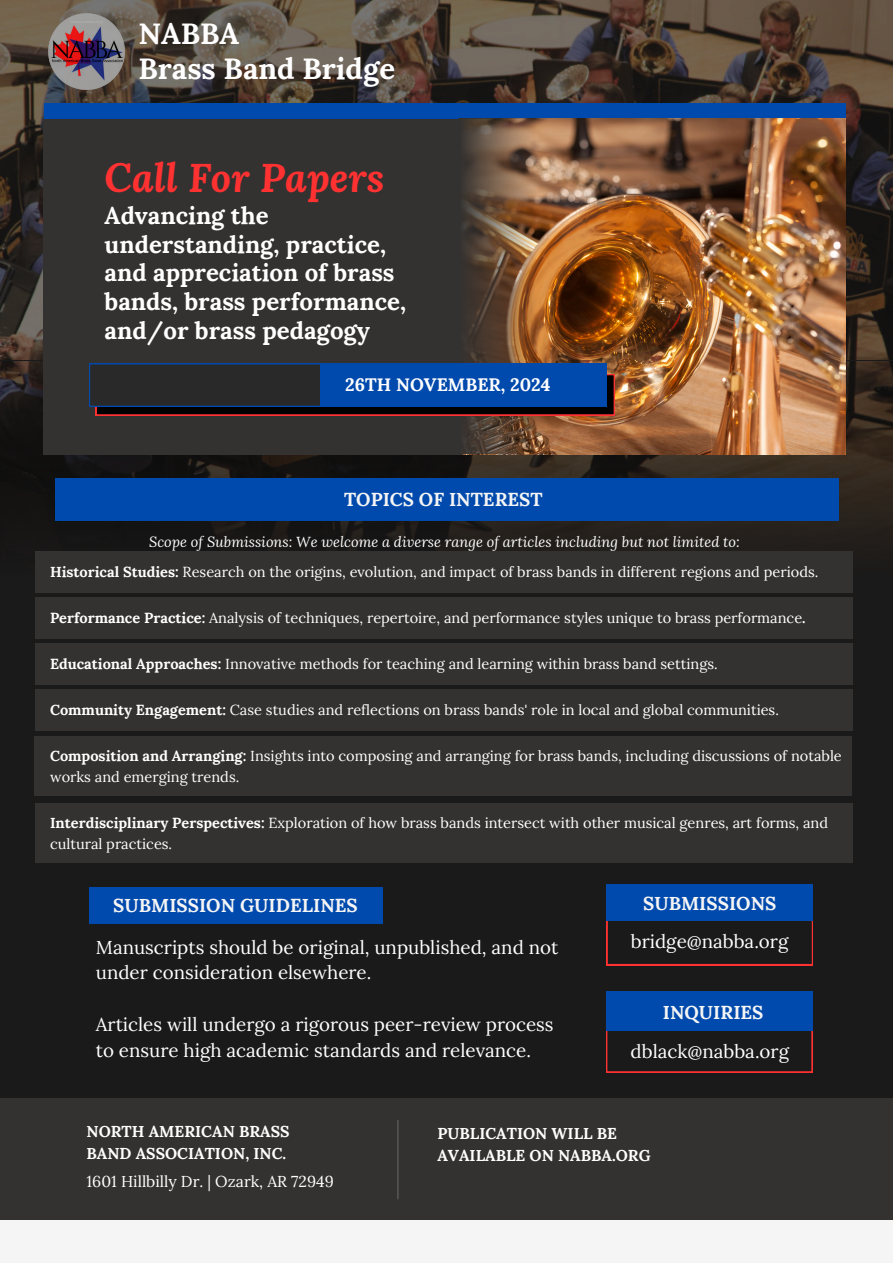
<style>
.page{position:relative;width:893px;height:1263px;background:#1b1a1a}
.page>*{position:absolute;margin:0;border:0;box-sizing:border-box;transform-origin:0 0}
.t1{font:italic 700 39.75px "Lora";color:#ff3131}
.t2{font:700 29.4px/35.1px "Lora";color:#fff}
.t3{font:700 24px/28.7px "Lora";color:#fff}
.t4{font:18.75px/25.9px "Lora";color:#fff}
.t5{font:700 18.75px "Lora";color:#f5f5f5}
.t6{font:700 18px "Lora";color:#fff}
.t7{font:700 15.75px/21.9px "Lora";color:#fff}
.t8{font:15.75px "Lora";color:#fff}
.t9{font:14.55px/20.2px "Lora";color:#fff}
.t10{font:italic 14.55px "Lora";color:#fff}
.s1{font-weight:700}
</style>
<div class="page">
<img style="left:0;top:0;width:893px;height:361px">
<svg style="left:0;top:361px;width:893px;height:215px"></svg>
<div style="left:44px;top:104px;width:801px;height:42px;background:#004aad"></div>
<div style="left:44px;top:119px;width:417px;height:336px;background:#343231"></div>
<img style="left:461px;top:119px;width:384px;height:336px">
<img style="left:459px;top:119px;width:76px;height:335px">
<svg style="left:89px;top:363px;width:525px;height:52px"></svg>
<div style="left:320px;top:363px;width:287px;height:44px;background:#004aad"></div>
<div style="left:35px;top:552px;width:817px;height:41px;background:#343231"></div>
<div style="left:0;top:1098px;width:893px;height:121px;background:#343231"></div>
<div style="left:0;top:1219px;width:893px;height:44px;background:#f5f5f5"></div>
<div style="left:55px;top:478px;width:783px;height:43px;background:#004aad"></div>
<div style="left:89px;top:887px;width:294px;height:37px;background:#004aad"></div>
<svg style="left:607px;top:921px;width:205px;height:44px"></svg>
<div style="left:606px;top:885px;width:207px;height:36px;background:#004aad"></div>
<svg style="left:606px;top:1030px;width:206px;height:42px"></svg>
<div style="left:606px;top:991px;width:206px;height:39px;background:#004aad"></div>
<hr style="left:397px;top:1120px;width:2px;height:79px;background:#575250">
<img style="left:35px;top:0;width:104px;height:104px">
<div style="left:35px;top:598px;width:817px;height:41px;background:#343231"></div>
<div style="left:35px;top:644px;width:817px;height:41px;background:#343231"></div>
<div style="left:35px;top:690px;width:817px;height:41px;background:#343231"></div>
<div style="left:35px;top:736px;width:817px;height:59px;background:#343231"></div>
<div style="left:35px;top:803px;width:817px;height:60px;background:#343231"></div>
<p class="t2" style="left:138px;top:15px;width:258px">NABBA<br>Brass Band Bridge</p>
<p class="t1" style="left:105px;top:151px;width:281px">Call For Papers</p>
<p class="t3" style="left:105px;top:201px;width:303px">Advancing the understanding, practice, and appreciation of brass bands, brass performance, and/or brass pedagogy</p>
<p class="t6" style="left:345px;top:373px;width:207px">26TH NOVEMBER, 2024</p>
<p class="t5" style="left:344px;top:487px;width:200px">TOPICS OF INTEREST</p>
<h4 class="t10" style="left:149px;top:532px;width:592px">Scope of Submissions: We welcome a diverse range of articles including but not limited to:</h4>
<h2 class="t9" style="left:50px;top:562px;width:770px"><span class="s1">Historical Studies:</span> Research on the origins, evolution, and impact of brass bands in different regions and periods.</h2>
<p class="t9" style="left:50px;top:607px;width:757px"><span class="s1">Performance Practice:</span> Analysis of techniques, repertoire, and performance styles unique to brass performance<span class="s1">.</span></p>
<p class="t9" style="left:50px;top:653px;width:669px"><span class="s1">Educational Approaches:</span> Innovative methods for teaching and learning within brass band settings.</p>
<h4 class="t9" style="left:50px;top:699px;width:730px"><span class="s1">Community Engagement:</span> Case studies and reflections on brass bands' role in local and global communities.</h4>
<h5 class="t9" style="left:50px;top:746px;width:793px"><span class="s1">Composition and Arranging:</span> Insights into composing and arranging for brass bands, including discussions of notable works and emerging trends.</h5>
<h5 class="t9" style="left:50px;top:813px;width:779px"><span class="s1">Interdisciplinary Perspectives:</span> Exploration of how brass bands intersect with other musical genres, art forms, and cultural practices.</h5>
<h1 class="t5" style="left:113px;top:893px;width:246px">SUBMISSION GUIDELINES</h1>
<h3 class="t4" style="left:96px;top:934px;width:464px">Manuscripts should be original, unpublished, and not under consideration elsewhere.</h3>
<p class="t4" style="left:96px;top:1011px;width:459px">Articles will undergo a rigorous peer-review process to ensure high academic standards and relevance.</p>
<p class="t5" style="left:643px;top:891px;width:135px">SUBMISSIONS</p>
<h4 class="t4" style="left:631px;top:928px;width:159px">bridge@nabba.org</h4>
<h4 class="t5" style="left:663px;top:1000px;width:102px">INQUIRIES</h4>
<p class="t4" style="left:630px;top:1038px;width:160px">dblack@nabba.org</p>
<p class="t7" style="left:87px;top:1120px;width:204px">NORTH AMERICAN BRASS<br>BAND ASSOCIATION, INC.</p>
<p class="t8" style="left:87px;top:1171px;width:249px">1601 Hillbilly Dr. | Ozark, AR 72949</p>
<p class="t7" style="left:437px;top:1122px;width:215px">PUBLICATION WILL BE<br>AVAILABLE ON NABBA.ORG</p>
</div>
